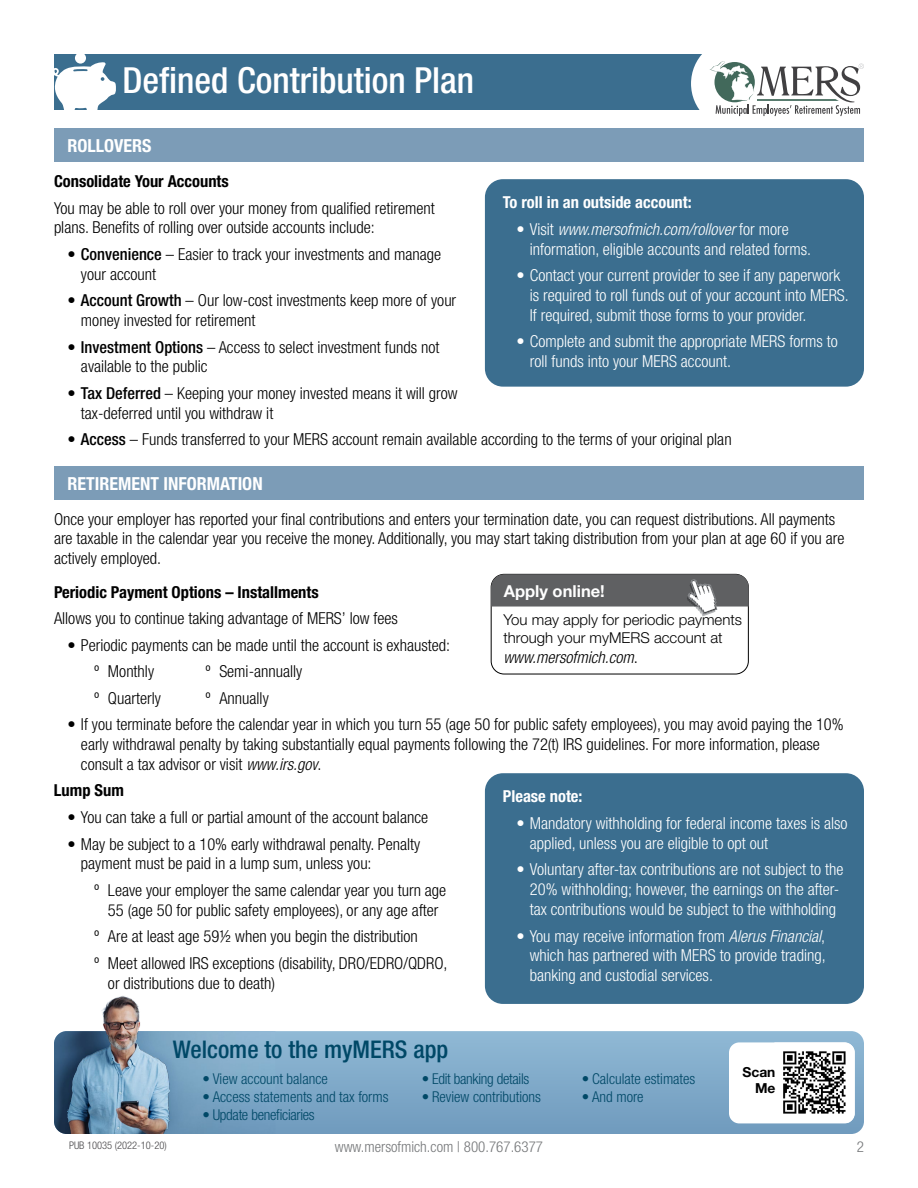
<style>
.page{position:relative;width:918px;height:1188px;background:#fff}
.page>*{position:absolute;margin:0;border:0;box-sizing:border-box;transform-origin:0 0}
.t1{font:500 condensed 36px "Helvetica Neue LT Std";color:#fff}
.t2{font:500 condensed 24.45px "Helvetica Neue LT Std";color:#004867}
.t3{font:700 condensed 18px "Helvetica Neue LT Std";color:#fff}
.t4{font:300 condensed 16.5px/19.8px "Helvetica Neue LT Std";color:#000}
.t5{font:300 condensed 16.5px/19.8px "Helvetica Neue LT Std";color:#fff}
.t6{font:700 condensed 16.5px "Helvetica Neue LT Std";color:#000}
.t7{font:700 condensed 16.5px "Helvetica Neue LT Std";color:#fff}
.t8{font:italic 300 condensed 16.5px "Helvetica Neue LT Std";color:#000}
.t9{font:700 16.5px "Helvetica Neue LT Std";color:#fff}
.t10{font:300 condensed 15px "Helvetica Neue LT Std";color:#004867}
.t11{font:300 15px/18px "Helvetica Neue LT Std";color:#000}
.t12{font:300 condensed 15px "Helvetica Neue LT Std";letter-spacing:-.02em;color:#004867}
.t13{font:300 condensed 15px "Helvetica Neue LT Std";color:#757779}
.t14{font:700 13.8px/16.5px "Helvetica Neue LT Std";color:#000;text-align:right}
.t15{font:300 condensed 10.5px "Helvetica Neue LT Std";color:#464547}
.s1{font-weight:500}
.s2{font-style:italic}
.s3{font-style:normal;font-stretch:normal;font-size:15px}
</style>
<div class="page">
<svg style="left:275px;top:1031px;width:589px;height:103px;background:#80aac9"></svg>
<img style="left:54px;top:1031px;width:221px;height:103px">
<img style="left:68px;top:996px;width:101px;height:138px">
<div style="left:54px;top:54px;width:705px;height:55px;background:#3b6e8f"></div>
<div style="left:691px;top:38px;width:90px;height:91px;background:#fff;border-radius:50%"></div>
<svg style="left:709px;top:61px;width:155px;height:55px"></svg>
<div style="left:75px;top:53px;width:11px;height:11px;background:#fff;border-radius:50%"></div>
<svg style="left:54px;top:62px;width:62px;height:48px"></svg>
<div style="left:54px;top:129px;width:810px;height:33px;background:#7c9cb7"></div>
<div style="left:54px;top:466px;width:810px;height:34px;background:#7c9cb7"></div>
<div style="left:485px;top:773px;width:379px;height:231px;background:#3b6e8f;border-radius:18px"></div>
<div style="left:485px;top:179px;width:379px;height:208px;background:#3b6e8f;border-radius:18px"></div>
<div style="left:491px;top:574px;width:258px;height:100px;border:1px solid #000;border-radius:13px"></div>
<svg style="left:491px;top:574px;width:258px;height:42px"></svg>
<div style="left:729px;top:1042px;width:126px;height:81px;background:#fff;border-radius:10px"></div>
<img style="left:774px;top:1042px;width:81px;height:81px">
<h1 class="t1" style="left:122px;top:59px;width:353px">Defined Contribution Plan</h1>
<p class="t3" style="left:68px;top:135px;width:86px">ROLLOVERS</p>
<p class="t6" style="left:54px;top:171px;width:176px">Consolidate Your Accounts</p>
<p class="t4" style="left:54px;top:198px;width:382px">You may be able to roll over your money from qualified retirement plans. Benefits of rolling over outside accounts include:</p>
<p class="t4" style="left:81px;top:244px;width:362px;text-indent:-13px"><span class="s1">• Convenience</span> – Easier to track your investments and manage your account</p>
<p class="t4" style="left:81px;top:290px;width:377px;text-indent:-13px"><span class="s1">• Account Growth</span> – Our low-cost investments keep more of your money invested for retirement</p>
<p class="t4" style="left:81px;top:337px;width:360px;text-indent:-13px"><span class="s1">• Investment Options</span> – Access to select investment funds not available to the public</p>
<p class="t4" style="left:81px;top:383px;width:378px;text-indent:-13px"><span class="s1">• Tax Deferred</span> – Keeping your money invested means it will grow tax-deferred until you withdraw it</p>
<p class="t4" style="left:67px;top:429px;width:666px"><span class="s1">• Access</span> – Funds transferred to your MERS account remain available according to the terms of your original plan</p>
<p class="t7" style="left:503px;top:193px;width:190px">To roll in an outside account:</p>
<p class="t5" style="left:530px;top:219px;width:283px;text-indent:-13px">• Visit <span class="s2">www.mersofmich.com/rollover</span> for more information, eligible accounts and related forms.</p>
<p class="t5" style="left:530px;top:265px;width:321px;text-indent:-13px">• Contact your current provider to see if any paperwork is required to roll funds out of your account into MERS.<br>If required, submit those forms to your provider.</p>
<p class="t5" style="left:530px;top:332px;width:309px;text-indent:-13px">• Complete and submit the appropriate MERS forms to roll funds into your MERS account.</p>
<p class="t3" style="left:68px;top:473px;width:197px">RETIREMENT INFORMATION</p>
<p class="t4" style="left:54px;top:509px;width:792px">Once your employer has reported your final contributions and enters your termination date, you can request distributions. All payments are taxable in the calendar year you receive the money. Additionally, you may start taking distribution from your plan at age 60 if you are actively employed.</p>
<p class="t6" style="left:54px;top:582px;width:266px">Periodic Payment Options – Installments</p>
<p class="t4" style="left:54px;top:608px;width:346px">Allows you to continue taking advantage of MERS’ low fees</p>
<p class="t4" style="left:94px;top:631px;width:357px;line-height:26.5px;text-indent:-27px">• Periodic payments can be made until the account is exhausted: º Monthly<br>º Quarterly</p>
<p class="t4" style="left:81px;top:714px;width:764px;text-indent:-13px">• If you terminate before the calendar year in which you turn 55 (age 50 for public safety employees), you may avoid paying the 10% early withdrawal penalty by taking substantially equal payments following the 72(t) IRS guidelines. For more information, please consult a tax advisor or visit <span class="s2">www.irs.gov</span>.</p>
<p class="t6" style="left:54px;top:781px;width:71px">Lump Sum</p>
<p class="t4" style="left:67px;top:807px;width:362px">• You can take a full or partial amount of the account balance</p>
<p class="t4" style="left:81px;top:834px;width:341px;text-indent:-13px">• May be subject to a 10% early withdrawal penalty. Penalty payment must be paid in a lump sum, unless you:</p>
<p class="t4" style="left:94px;top:880px;width:353px;text-align:center">º Leave your employer the same calendar year you turn age<br>55 (age 50 for public safety employees), or any age after</p>
<p class="t4" style="left:94px;top:923px;width:355px;line-height:26.5px">º Are at least age 591/2 when you begin the distribution<br>º Meet allowed IRS exceptions (disability, DRO/EDRO/QDRO,</p>
<p class="t4" style="left:108px;top:973px;width:169px">or distributions due to death)</p>
<p class="t9" style="left:504px;top:581px;width:103px">Apply online!</p>
<p class="t11" style="left:503px;top:611px;width:240px">You may apply for periodic payments through your myMERS account at</p>
<p class="t8" style="left:503px;top:648px;width:136px">www.mersofmich.com<span class="s3">.</span></p>
<p class="t4" style="left:206px;top:658px;width:98px;line-height:26.5px">º Semi-annually º Annually</p>
<p class="t7" style="left:503px;top:787px;width:81px">Please note:</p>
<p class="t5" style="left:530px;top:813px;width:319px;text-indent:-13px">• Mandatory withholding for federal income taxes is also applied, unless you are eligible to opt out</p>
<p class="t5" style="left:516px;top:859px;width:329px;text-align:center">• Voluntary after-tax contributions are not subject to the<br>20% withholding; however, the earnings on the after&shy;tax contributions would be subject to the withholding</p>
<p class="t5" style="left:530px;top:926px;width:297px;text-align:justify;text-indent:-13px">• You may receive information from <span class="s2">Alerus Financial</span>, which has partnered with MERS to provide trading, banking and custodial services.</p>
<h2 class="t2" style="left:173px;top:1035px;width:277px">Welcome to the myMERS app</h2>
<p class="t10" style="left:202px;top:1070px;width:127px">• View account balance</p>
<p class="t10" style="left:202px;top:1088px;width:188px">• Access statements and tax forms</p>
<p class="t12" style="left:202px;top:1106px;width:114px">• Update beneficiaries</p>
<p class="t12" style="left:422px;top:1070px;width:109px">• Edit banking details</p>
<p class="t10" style="left:422px;top:1088px;width:121px">• Review contributions</p>
<p class="t10" style="left:582px;top:1070px;width:115px">• Calculate estimates</p>
<p class="t10" style="left:582px;top:1088px;width:63px">• And more</p>
<p class="t14" style="left:742px;top:1063px;width:34px">Scan<br>Me</p>
<p class="t15" style="left:69px;top:1139px;width:99px">PUB 10035 (2022-10-20)</p>
<p class="t13" style="left:335px;top:1138px;width:210px">www.mersofmich.com | 800.767.6377</p>
<p class="t13" style="left:857px;top:1138px;width:9px">2</p>
</div>
